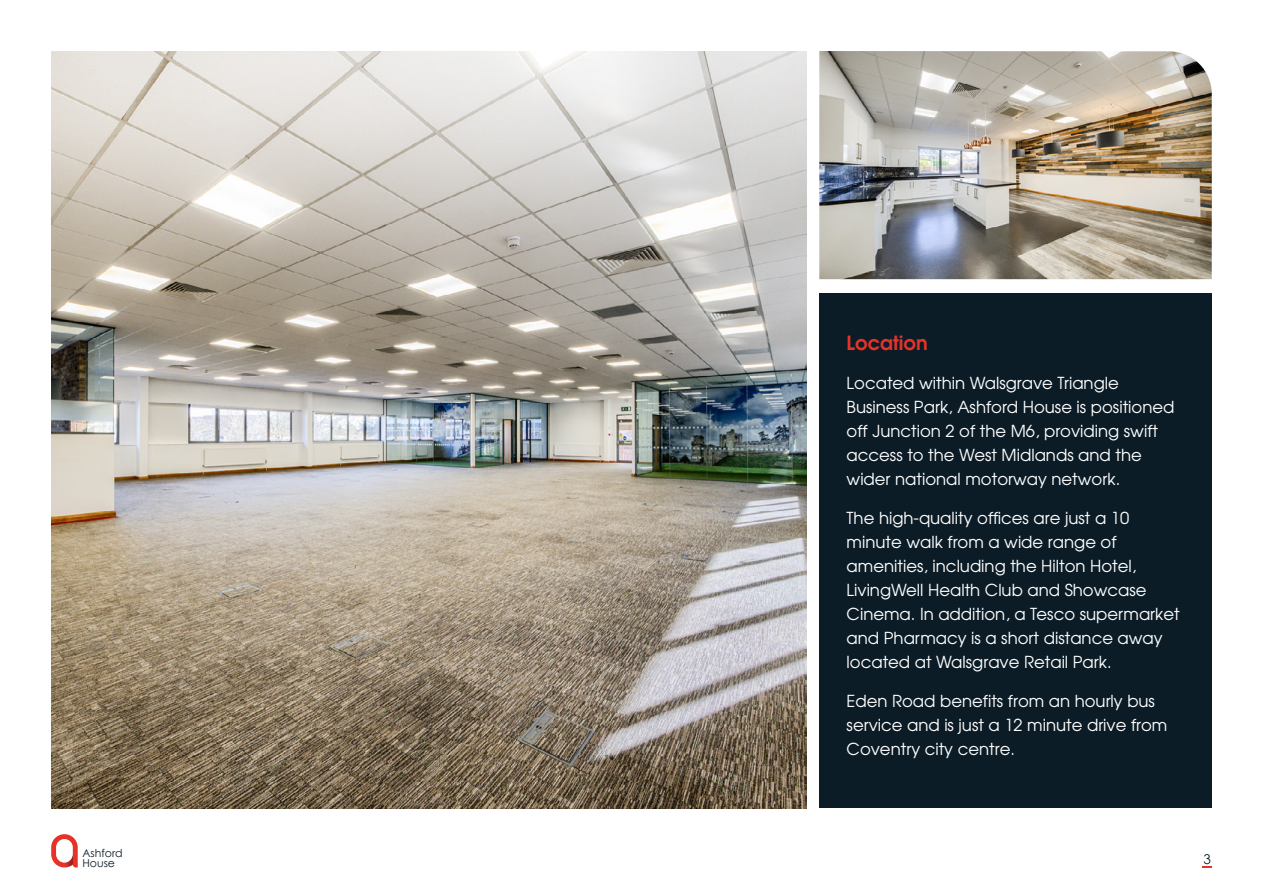
<style>
.page{position:relative;width:1263px;height:893px;background:#fff}
.page>*{position:absolute;margin:0;border:0;box-sizing:border-box;transform-origin:0 0}
.t1{font:600 19.5px "Avant Garde";color:#e5332a}
.t2{font:16.5px/24px "Avant Garde";color:#fff}
.t3{font:13.5px "Century Gothic";color:#0b1c26}
.t4{font:10.95px/9.9px "Century Gothic";color:#0b1c26}
</style>
<div class="page">
<div style="left:819px;top:294px;width:393px;height:514px;background:#0b1c26"></div>
<img style="left:51px;top:51px;width:755px;height:757px">
<img style="left:819px;top:51px;width:393px;height:228px">
<svg style="left:51px;top:834px;width:27px;height:33px"></svg>
<p class="t1" style="left:847px;top:330px;width:83px">Location</p>
<p class="t2" style="left:847px;top:371px;width:329px">Located within Walsgrave Triangle Business Park, Ashford House is positioned off Junction 2 of the M6, providing swift access to the West Midlands and the wider national motorway network.</p>
<p class="t2" style="left:847px;top:506px;width:335px">The high-quality offices are just a 10 minute walk from a wide range of amenities, including the Hilton Hotel, LivingWell Health Club and Showcase Cinema. In addition, a Tesco supermarket and Pharmacy is a short distance away located at Walsgrave Retail Park.</p>
<p class="t2" style="left:847px;top:689px;width:322px">Eden Road benefits from an hourly bus service and is just a 12 minute drive from<br>Coventry city centre.</p>
<p class="t4" style="left:82px;top:848px;width:42px">Ashford<br>House</p>
<p class="t3" style="left:1203px;top:851px;width:9px">3</p>
</div>
